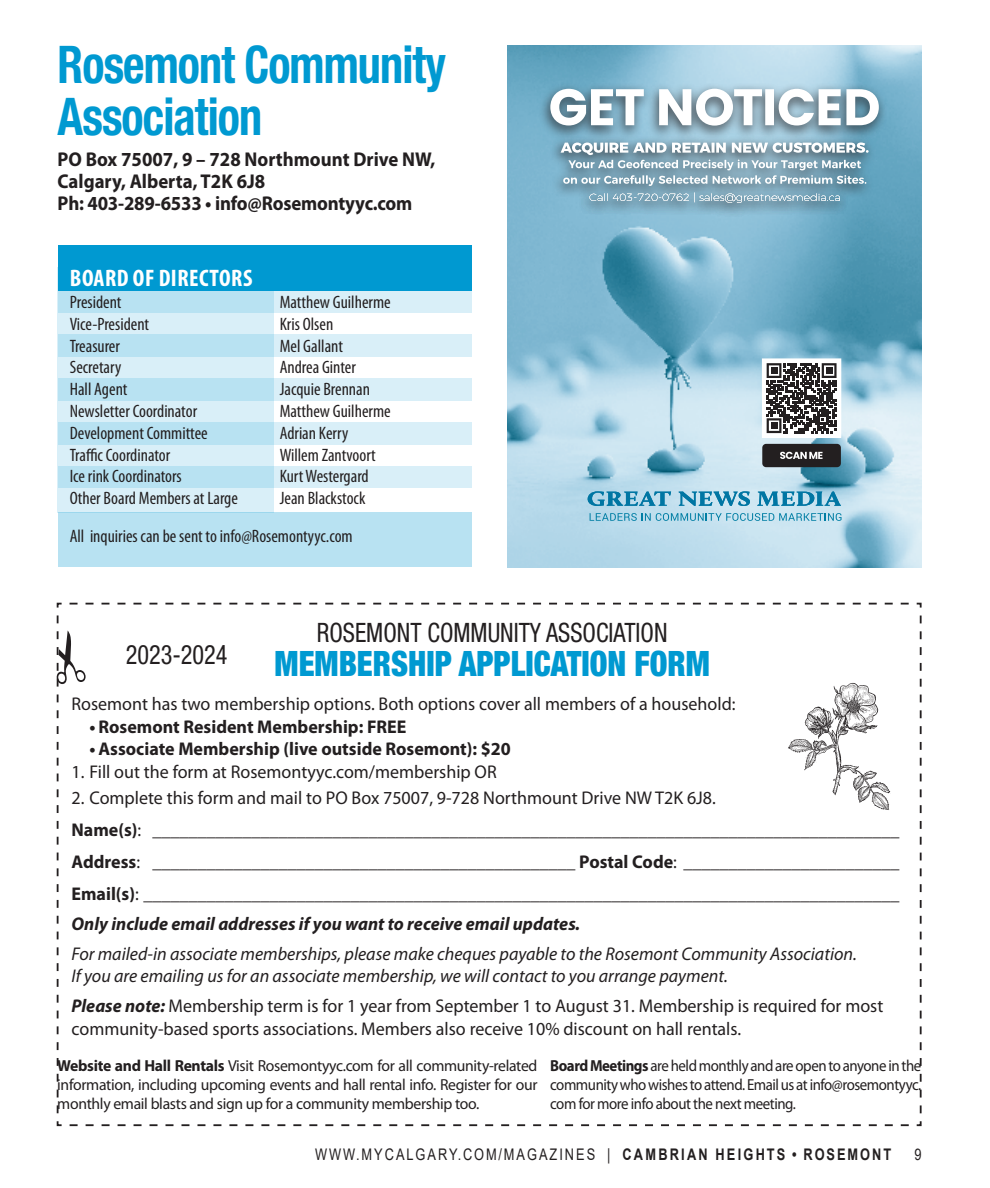
<style>
.page{position:relative;width:990px;height:1188px;background:#fff}
.page>*{position:absolute;margin:0;border:0;box-sizing:border-box;transform-origin:0 0}
.t1{font:700 condensed 52px/52px "Helvetica Neue LT Std";letter-spacing:-.02em;color:#0099d1;scale:.89 1}
.t2{font:900 condensed 35px "Helvetica Neue LT Std";color:#0099d1;scale:.91 1}
.t3{font:condensed 26.8px "Helvetica Neue LT Std";color:#231f20;scale:.91 1}
.t4{font:700 condensed 24px "Myriad Pro";letter-spacing:.02em;color:#fff}
.t5{font:700 20px "Myriad Pro";color:#231f20;scale:.94 1}
.t6{font:18.4px/22.6px "Myriad Pro";color:#231f20}
.t7{font:italic 18.4px/22.6px "Myriad Pro";color:#231f20}
.t8{font:700 18.4px "Myriad Pro";color:#231f20}
.t9{font:italic 700 18.4px "Myriad Pro";color:#231f20}
.t10{font:condensed 18px "Myriad Pro";color:#231f20}
.Body_text{font:16px/19px "Myriad Pro";letter-spacing:-.025em;color:#231f20;text-align:justify}
.Body_text-2{font:16px/19px "Myriad Pro";letter-spacing:-.025em;color:#231f20;text-align:justify;scale:.93 1}
.t11{font:16px "Arial";letter-spacing:.155em;color:#231f20;scale:.8 1}
.s1{font-weight:700}
.s2{font-weight:700;font-style:italic}
</style>
<div class="page">
<div style="left:58px;top:267px;width:216px;height:245px;background:#d9eff8"></div>
<div style="left:58px;top:245px;width:414px;height:45px;background:#0099d1"></div>
<svg style="left:58px;top:290px;width:414px;height:22px;background:#bee4f3"></svg>
<svg style="left:58px;top:334px;width:414px;height:22px;background:#c7e8f4"></svg>
<svg style="left:58px;top:378px;width:414px;height:23px;background:#c7e8f4"></svg>
<svg style="left:58px;top:422px;width:414px;height:22px;background:#c7e8f4"></svg>
<svg style="left:58px;top:466px;width:414px;height:22px;background:#c7e8f4"></svg>
<div style="left:58px;top:512px;width:414px;height:55px;background:#b8e2f2"></div>
<svg style="left:56px;top:602px;width:866px;height:525px"></svg>
<img style="left:786px;top:657px;width:109px;height:161px">
<svg style="left:57px;top:615px;width:29px;height:502px"></svg>
<img style="left:508px;top:46px;width:414px;height:522px">
<svg style="left:549px;top:140px;width:328px;height:77px;background:#74a9c1"></svg>
<svg style="left:561px;top:142px;width:308px;height:44px"></svg>
<div style="left:538px;top:82px;width:350px;height:58px;background:#231f20;opacity:.75"></div>
<svg style="left:550px;top:89px;width:329px;height:37px"></svg>
<svg style="left:578px;top:188px;width:270px;height:29px;background:#7cabc1"></svg>
<div style="left:762px;top:359px;width:79px;height:78px;background:#fff"></div>
<svg style="left:767px;top:363px;width:70px;height:70px"></svg>
<div style="left:771px;top:367px;width:6px;height:7px;background:#231f20"></div>
<div style="left:826px;top:367px;width:6px;height:7px;background:#231f20"></div>
<div style="left:771px;top:422px;width:6px;height:7px;background:#231f20"></div>
<div style="left:762px;top:444px;width:79px;height:23px;background:#231f20;border-radius:4px"></div>
<svg style="left:780px;top:452px;width:43px;height:7px"></svg>
<svg style="left:590px;top:513px;width:252px;height:8px;background:#88c2d7"></svg>
<svg style="left:588px;top:491px;width:83px;height:15px"></svg>
<svg style="left:679px;top:491px;width:71px;height:15px"></svg>
<svg style="left:757px;top:491px;width:84px;height:15px"></svg>
<svg style="left:590px;top:193px;width:250px;height:10px;background:#92b4c4"></svg>
<p class="t1" style="left:58px;top:37px;width:438px">Rosemont Community<br>Association</p>
<p class="t5" style="left:58px;top:146px;width:404px">PO Box 75007, 9 – 728 Northmount Drive NW,</p>
<p class="t5" style="left:58px;top:168px;width:222px">Calgary, Alberta, T2K 6J8</p>
<p class="t5" style="left:58px;top:190px;width:379px">Ph: 403-289-6533 • info@Rosemontyyc.com</p>
<p class="t4" style="left:70px;top:263px;width:184px">BOARD OF DIRECTORS</p>
<p class="t10" style="left:70px;top:291px;width:53px">President</p>
<p class="t10" style="left:280px;top:291px;width:112px">Matthew Guilherme</p>
<p class="t10" style="left:70px;top:313px;width:81px">Vice-President</p>
<p class="t10" style="left:280px;top:313px;width:55px">Kris Olsen</p>
<p class="t10" style="left:70px;top:335px;width:52px">Treasurer</p>
<p class="t10" style="left:280px;top:335px;width:65px">Mel Gallant</p>
<p class="t10" style="left:70px;top:357px;width:53px">Secretary</p>
<p class="t10" style="left:280px;top:357px;width:78px">Andrea Ginter</p>
<p class="t10" style="left:70px;top:378px;width:59px">Hall Agent</p>
<p class="t10" style="left:280px;top:378px;width:92px">Jacquie Brennan</p>
<p class="t10" style="left:70px;top:400px;width:129px">Newsletter Coordinator</p>
<p class="t10" style="left:280px;top:400px;width:112px">Matthew Guilherme</p>
<p class="t10" style="left:70px;top:422px;width:140px">Development Committee</p>
<p class="t10" style="left:280px;top:422px;width:70px">Adrian Kerry</p>
<p class="t10" style="left:70px;top:444px;width:102px">Traffic Coordinator</p>
<p class="t10" style="left:280px;top:444px;width:98px">Willem Zantvoort</p>
<p class="t10" style="left:70px;top:466px;width:114px">Ice rink Coordinators</p>
<p class="t10" style="left:280px;top:466px;width:91px">Kurt Westergard</p>
<p class="t10" style="left:70px;top:488px;width:170px">Other Board Members at Large</p>
<p class="t10" style="left:280px;top:488px;width:87px">Jean Blackstock</p>
<p class="t10" style="left:70px;top:526px;width:285px">All inquiries can be sent to info@Rosemontyyc.com</p>
<p class="t3" style="left:126px;top:639px;width:113px">2023-2024</p>
<p class="t3" style="left:317px;top:617px;width:387px">ROSEMONT COMMUNITY ASSOCIATION</p>
<p class="t2" style="left:275px;top:642px;width:480px">MEMBERSHIP APPLICATION FORM</p>
<p class="t6" style="left:72px;top:692px;width:666px">Rosemont has two membership options. Both options cover all members of a household:</p>
<p class="t8" style="left:90px;top:715px;width:318px">• Rosemont Resident Membership: FREE</p>
<p class="t8" style="left:90px;top:737px;width:423px">• Associate Membership (live outside Rosemont): $20</p>
<p class="t6" style="left:72px;top:760px;width:427px">1. Fill out the form at Rosemontyyc.com/membership OR</p>
<p class="t6" style="left:72px;top:787px;width:646px">2. Complete this form and mail to PO Box 75007, 9-728 Northmount Drive NW T2K 6J8.</p>
<p class="t6" style="left:72px;top:819px;width:829px"><span class="s1">Name(s)</span>: ___________________________________________________________________________________</p>
<p class="t6" style="left:72px;top:850px;width:829px"><span class="s1">Address</span>: _______________________________________________ <span class="s1">Postal Code</span>: ________________________</p>
<p class="t6" style="left:72px;top:882px;width:829px"><span class="s1">Email(s)</span>: ____________________________________________________________________________________</p>
<p class="t9" style="left:72px;top:912px;width:510px">Only include email addresses if you want to receive email updates.</p>
<p class="t7" style="left:72px;top:942px;width:787px">For mailed-in associate memberships, please make cheques payable to the Rosemont Community Association.<br>If you are emailing us for an associate membership, we will contact to you arrange payment.</p>
<p class="t6" style="left:72px;top:994px;width:813px"><span class="s2">Please note:</span> Membership term is for 1 year from September 1 to August 31. Membership is required for most community-based sports associations. Members also receive 10% discount on hall rentals.</p>
<p class="Body_text" style="left:57px;top:1056px;width:482px"><span class="s1">Website and Hall Rentals</span> Visit Rosemontyyc.com for all community-related information, including upcoming events and hall rental info. Register for our monthly email blasts and sign up for a community membership too.</p>
<p class="Body_text-2" style="left:550px;top:1056px;width:401px"><span class="s1">Board Meetings</span> are held monthly and are open to anyone in the community who wishes to attend. Email us at info@rosemontyyc. com for more info about the next meeting.</p>
<p class="t11" style="left:315px;top:1143px;width:722px">WWW.MYCALGARY.COM/MAGAZINES | <span class="s1">CAMBRIAN HEIGHTS • ROSEMONT</span></p>
<p class="t11" style="left:914px;top:1143px;width:10px">9</p>
</div>
